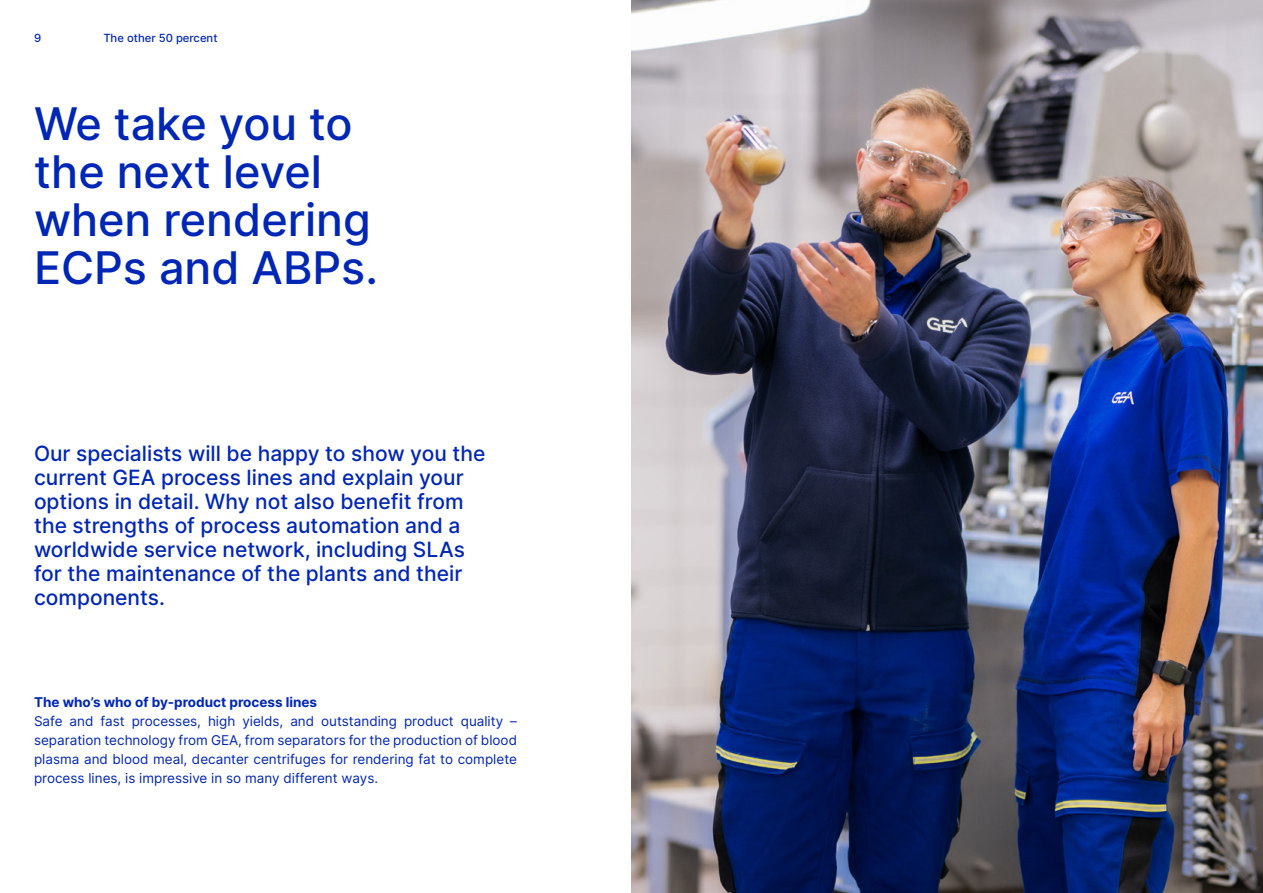
<style>
.page{position:relative;width:1263px;height:893px;background:#fff}
.page>*{position:absolute;margin:0;border:0;box-sizing:border-box;transform-origin:0 0}
.t1{font:500 45px/48px "Inter";color:#0026b5}
.t2{font:500 21px/24px "Inter";color:#0026b5}
.t3{font:13.5px/18.9px "Inter";color:#0026b5;text-align:justify}
.t4{font:700 13.5px "Inter";color:#0026b5}
.t5{font:500 11.25px "Inter";color:#0026b5}
</style>
<div class="page">
<img style="left:631px;top:0;width:632px;height:893px">
<p class="t5" style="left:34px;top:30px;width:9px">9</p>
<p class="t5" style="left:103px;top:30px;width:116px">The other 50 percent</p>
<h1 class="t1" style="left:34px;top:99px;width:346px">We take you to the next level when rendering<br>ECPs and ABPs.</h1>
<p class="t2" style="left:34px;top:441px;width:453px">Our specialists will be happy to show you the current GEA process lines and explain your options in detail. Why not also benefit from the strengths of process automation and a worldwide service network, including SLAs for the maintenance of the plants and their components.</p>
<p class="t4" style="left:34px;top:692px;width:285px">The who’s who of by-product process lines</p>
<p class="t3" style="left:34px;top:711px;width:484px">Safe and fast processes, high yields, and outstanding product quality – separation technology from GEA, from separators for the production of blood plasma and blood meal, decanter centrifuges for rendering fat to complete process lines, is impressive in so many different ways.</p>
</div>
